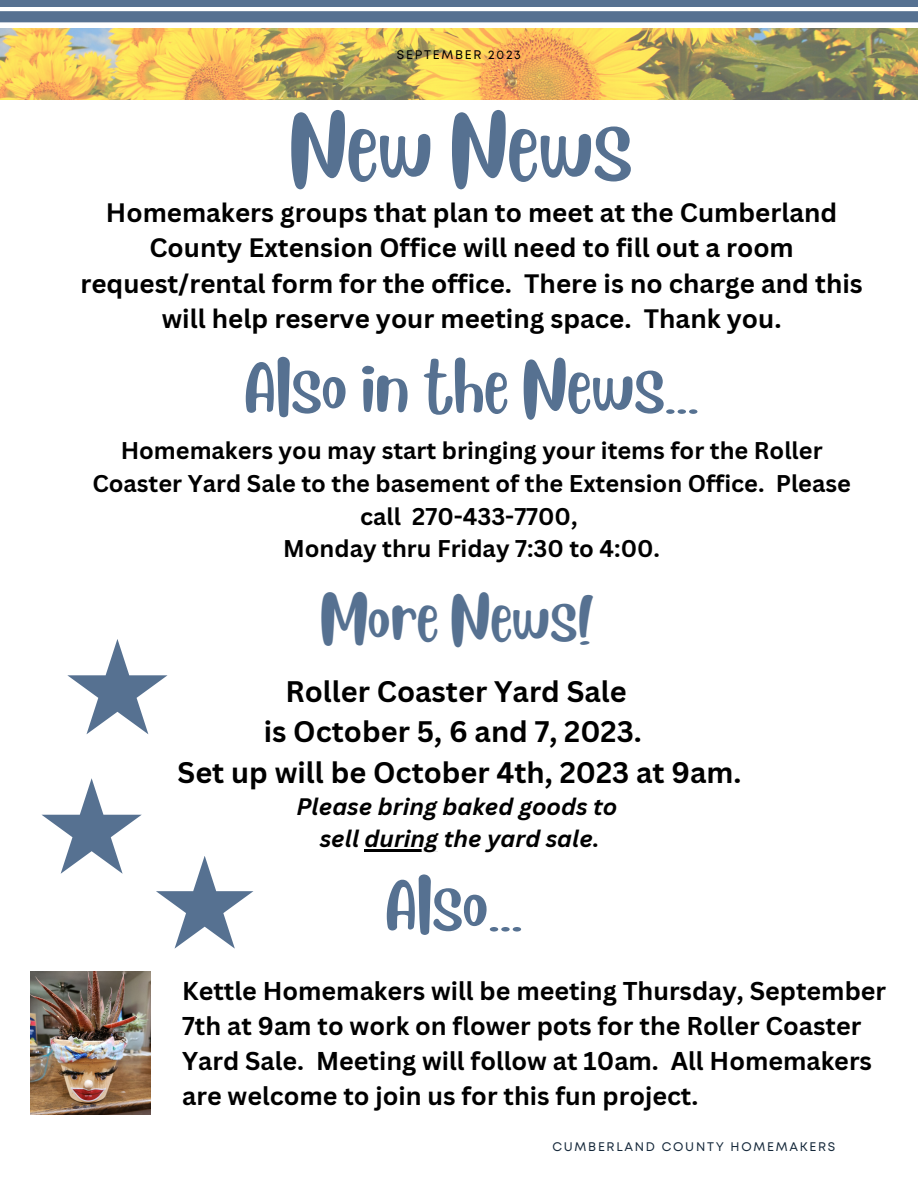
<style>
.page{position:relative;width:918px;height:1188px;background:#fff}
.page>*{position:absolute;margin:0;border:0;box-sizing:border-box;transform-origin:0 0}
.t1{font:69px "Blueberry";color:#567191}
.t2{font:54px "Blueberry";color:#567191}
.t3{font:48px "Blueberry";color:#567191}
.t4{font:700 28.95px "Canva Sans";color:#000}
.t5{font:700 25.95px/35.5px "Canva Sans";color:#000;text-align:center}
.t6{font:700 25.05px/34.8px "Canva Sans";color:#000}
.t7{font:700 23.55px/32.5px "Canva Sans";color:#000;text-align:center}
.t8{font:italic 700 23.25px "Canva Sans";color:#000}
.t9{font:12.45px "Mont";letter-spacing:.14em;color:#15283a}
.t10{font:12.45px "Mont";letter-spacing:.14em;color:#000}
</style>
<div class="page">
<svg style="left:0;top:11px;width:918px;height:11px;background:#587392"></svg>
<div style="left:0;top:0;width:918px;height:7px;background:#567191"></div>
<img style="left:0;top:29px;width:918px;height:71px">
<svg style="left:42px;top:778px;width:100px;height:96px"></svg>
<img style="left:31px;top:972px;width:119px;height:143px">
<hr style="left:365px;top:849px;width:73px;height:2px;background:#000">
<svg style="left:67px;top:639px;width:101px;height:95px"></svg>
<svg style="left:156px;top:856px;width:97px;height:93px"></svg>
<p class="t10" style="left:397px;top:50px;width:125px">SEPTEMBER 2023</p>
<p class="t1" style="left:289px;top:97px;width:345px">New News</p>
<p class="t5" style="left:80px;top:194px;width:784px">Homemakers groups that plan to meet at the Cumberland County Extension Office will need to fill out a room request/rental form for the office. There is no charge and this will help reserve your meeting space. Thank you.</p>
<p class="t2" style="left:244px;top:348px;width:457px">Also in the News...</p>
<p class="t7" style="left:92px;top:434px;width:760px">Homemakers you may start bringing your items for the Roller<br>Coaster Yard Sale to the basement of the Extension Office. Please call 270-433-7700,</p>
<p class="t7" style="left:283px;top:532px;width:378px">Monday thru Friday 7:30 to 4:00.</p>
<p class="t3" style="left:320px;top:583px;width:277px">More News!</p>
<p class="t4" style="left:285px;top:671px;width:343px">Roller Coaster Yard Sale</p>
<p class="t4" style="left:264px;top:711px;width:380px">is October 5, 6 and 7, 2023.</p>
<p class="t4" style="left:178px;top:752px;width:565px">Set up will be October 4th, 2023 at 9am.</p>
<p class="t8" style="left:296px;top:790px;width:322px">Please bring baked goods to</p>
<p class="t8" style="left:320px;top:822px;width:281px">sell during the yard sale.</p>
<p class="t2" style="left:385px;top:865px;width:139px">Also...</p>
<p class="t6" style="left:182px;top:973px;width:705px">Kettle Homemakers will be meeting Thursday, September 7th at 9am to work on flower pots for the Roller Coaster Yard Sale. Meeting will follow at 10am. All Homemakers are welcome to join us for this fun project.</p>
<p class="t9" style="left:552px;top:1142px;width:284px">CUMBERLAND COUNTY HOMEMAKERS</p>
</div>
